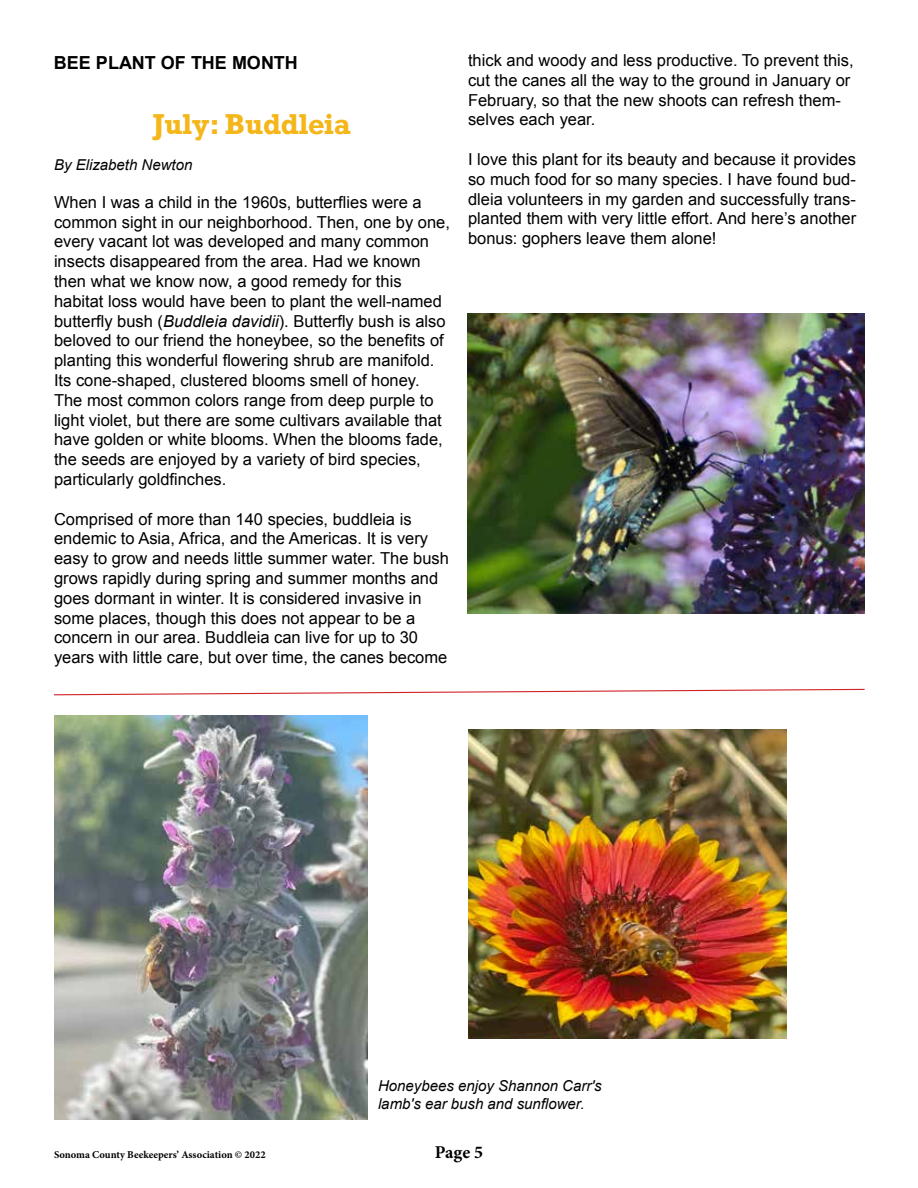
<style>
.page{position:relative;width:918px;height:1188px;background:#fff}
.page>*{position:absolute;margin:0;border:0;box-sizing:border-box;transform-origin:0 0}
.t1{font:700 27px "Rockwell";letter-spacing:-.015em;color:#f4b619}
.t2{font:700 18px "Arial";color:#000}
.t3{font:700 18px "Minion Pro";color:#000}
.t4{font:16.5px/19.8px "Arial";color:#000}
.t5{font:italic 15px/18px "Arial";color:#000}
.t6{font:700 10.5px "Minion Pro";color:#000}
.s1{font-style:italic}
</style>
<div class="page">
<img style="left:467px;top:313px;width:398px;height:301px">
<svg style="left:54px;top:688px;width:811px;height:8px"></svg>
<img style="left:54px;top:715px;width:314px;height:405px">
<img style="left:468px;top:729px;width:319px;height:309px">
<p class="t2" style="left:54px;top:51px;width:246px">BEE PLANT OF THE MONTH</p>
<h1 class="t1" style="left:153px;top:107px;width:200px">July: Buddleia</h1>
<p class="t5" style="left:54px;top:156px;width:140px">By Elizabeth Newton</p>
<p class="t4" style="left:54px;top:192px;width:397px">When I was a child in the 1960s, butterflies were a common sight in our neighborhood. Then, one by one, every vacant lot was developed and many common insects disappeared from the area. Had we known then what we know now, a good remedy for this habitat loss would have been to plant the well-named butterfly bush (<span class="s1">Buddleia davidii</span>). Butterfly bush is also beloved to our friend the honeybee, so the benefits of planting this wonderful flowering shrub are manifold.<br>Its cone-shaped, clustered blooms smell of honey.<br>The most common colors range from deep purple to light violet, but there are some cultivars available that have golden or white blooms. When the blooms fade, the seeds are enjoyed by a variety of bird species, particularly goldfinches.</p>
<p class="t4" style="left:54px;top:509px;width:396px">Comprised of more than 140 species, buddleia is endemic to Asia, Africa, and the Americas. It is very easy to grow and needs little summer water. The bush grows rapidly during spring and summer months and goes dormant in winter. It is considered invasive in some places, though this does not appear to be a concern in our area. Buddleia can live for up to 30 years with little care, but over time, the canes become</p>
<p class="t4" style="left:468px;top:50px;width:387px">thick and woody and less productive. To prevent this, cut the canes all the way to the ground in January or February, so that the new shoots can refresh them&shy;selves each year.</p>
<p class="t4" style="left:468px;top:149px;width:390px;text-align:justify">I love this plant for its beauty and because it provides so much food for so many species. I have found bud&shy;dleia volunteers in my garden and successfully trans&shy;planted them with very little effort. And here’s another bonus: gophers leave them alone!</p>
<p class="t5" style="left:378px;top:1077px;width:225px">Honeybees enjoy Shannon Carr's lamb's ear bush and sunflower.</p>
<p class="t6" style="left:54px;top:1147px;width:213px">Sonoma County Beekeepers’ Association © 2022</p>
<p class="t3" style="left:435px;top:1139px;width:50px">Page 5</p>
</div>
